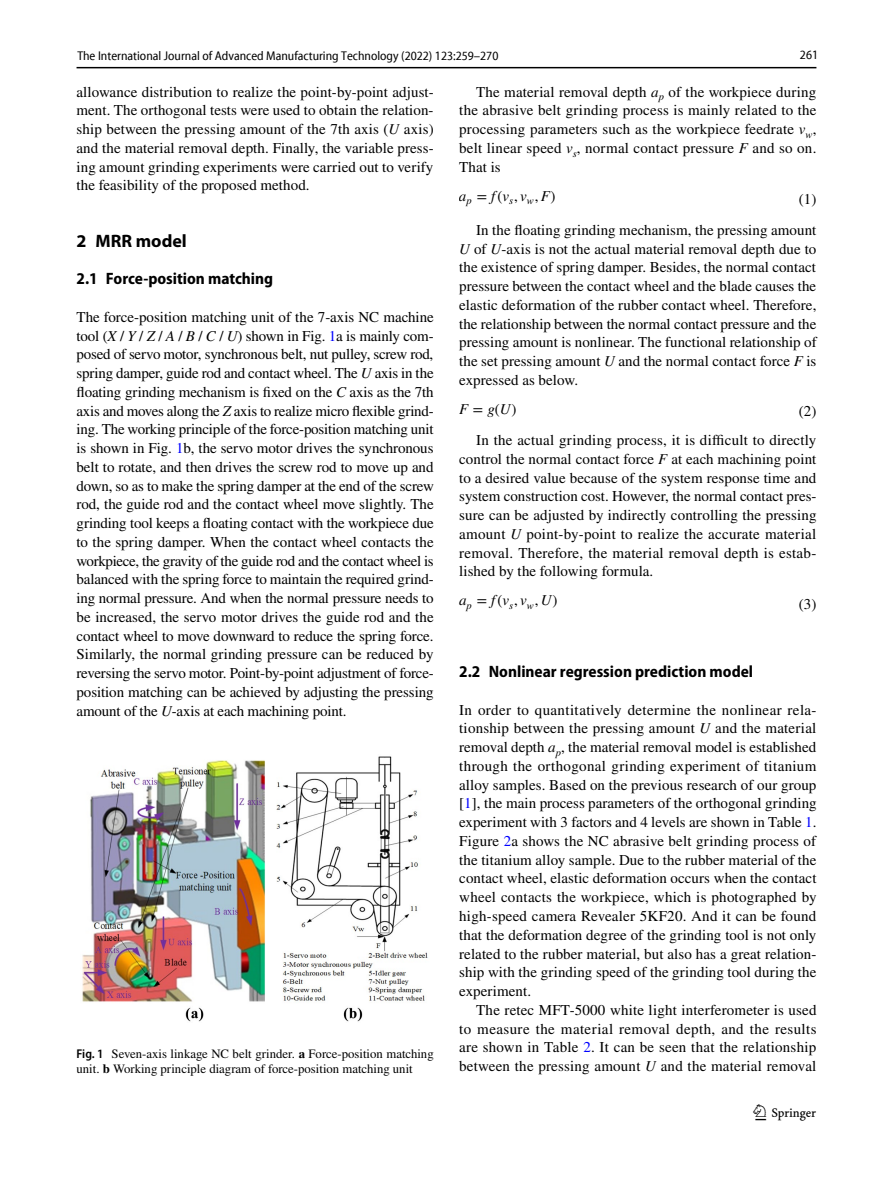
<style>
.page{position:relative;width:893px;height:1187px;background:#fff}
.page>*{position:absolute;margin:0;border:0;box-sizing:border-box;transform-origin:0 0}
.t1{font:22.5px "Springnew Regular 3";color:#000}
.t2{font:700 18px "Myriad Pro";color:#000}
.t3{font:700 semi-condensed 16.5px "Myriad Pro";color:#000}
.t4{font:15px/18.8px "STIX";letter-spacing:.005em;color:#000;text-align:justify}
.t5{font:15px "STIX General Italic 2";color:#000}
.t6{font:italic 15px "STIX General";color:#000}
.t7{font:15px "STIX General Italic 3";color:#000}
.t8{font:12.75px/15px "STIX";color:#000}
.t9{font:semi-condensed 12.75px "Myriad Pro Unic";color:#000}
.s1{font-style:italic}
.s2{color:#00f}
.s3{font-family:"Myriad Pro";font-weight:600;font-stretch:semi-condensed}
.s4{font-weight:700}
.s5{font-family:"STIX Math Regular 2"}
.s6{font-family:"STIX General Regular 2"}
.s7{font-family:"STIX Math Regular 3"}
.s8{font-family:"STIX Math";font-style:normal}
.s9{font-style:normal}
</style>
<div class="page">
<hr style="left:77px;top:67px;width:739px;height:1px;background:#000">
<img style="left:82px;top:756px;width:346px;height:266px">
<p class="t9" style="left:77px;top:51px;width:423px">The International Journal of Advanced Manufacturing Technology (2022) 123:259–270</p>
<p class="t9" style="left:800px;top:50px;width:20px">261</p>
<p class="t4" style="left:77px;top:83px;width:359px">allowance distribution to realize the point-by-point adjust&shy;ment. The orthogonal tests were used to obtain the relation&shy;ship between the pressing amount of the 7th axis (<span class="s1">U</span> axis) and the material removal depth. Finally, the variable press&shy;ing amount grinding experiments were carried out to verify the feasibility of the proposed method.</p>
<p class="t2" style="left:77px;top:229px;width:112px">2 MRR model</p>
<p class="t3" style="left:77px;top:269px;width:198px">2.1 Force‑position matching</p>
<p class="t4" style="left:77px;top:308px;width:359px">The force-position matching unit of the 7-axis NC machine tool (<span class="s1">X</span> / <span class="s1">Y</span> / <span class="s1">Z</span> / <span class="s1">A</span> / <span class="s1">B</span> / <span class="s1">C</span> / <span class="s1">U</span>) shown in Fig. <span class="s2">1</span>a is mainly com&shy;posed of servo motor, synchronous belt, nut pulley, screw rod, spring damper, guide rod and contact wheel. The <span class="s1">U</span> axis in the floating grinding mechanism is fixed on the <span class="s1">C</span> axis as the 7th axis and moves along the <span class="s1">Z</span> axis to realize micro flexible grind&shy;ing. The working principle of the force-position matching unit is shown in Fig. <span class="s2">1</span>b, the servo motor drives the synchronous belt to rotate, and then drives the screw rod to move up and down, so as to make the spring damper at the end of the screw rod, the guide rod and the contact wheel move slightly. The grinding tool keeps a floating contact with the workpiece due to the spring damper. When the contact wheel contacts the workpiece, the gravity of the guide rod and the contact wheel is balanced with the spring force to maintain the required grind&shy;ing normal pressure. And when the normal pressure needs to be increased, the servo motor drives the guide rod and the contact wheel to move downward to reduce the spring force.<br>Similarly, the normal grinding pressure can be reduced by reversing the servo motor. Point-by-point adjustment of force&shy;position matching can be achieved by adjusting the pressing amount of the <span class="s1">U</span>-axis at each machining point.</p>
<p class="t8" style="left:77px;top:1046px;width:359px"><span class="s3">Fig. 1</span> Seven-axis linkage NC belt grinder. <span class="s4">a</span> Force-position matching unit. <span class="s4">b</span> Working principle diagram of force-position matching unit</p>
<p class="t4" style="left:459px;top:83px;width:359px;text-indent:17px">The material removal depth <span class="s1">a</span><sub>p</sub> of the workpiece during the abrasive belt grinding process is mainly related to the processing parameters such as the workpiece feedrate <span class="s1">v</span><sub>w</sub>, belt linear speed <span class="s1">v</span><sub>s</sub>, normal contact pressure <span class="s1">F</span> and so on.<br>That is</p>
<p class="t5" style="left:459px;top:190px;width:98px">a<sub>p</sub> <span class="s5">=</span> f<span class="s5">(</span>v<sub>s</sub><span class="s6">,</span>v<sub>w</sub><span class="s6">,</span>F<span class="s5">)</span></p>
<p class="t4" style="left:799px;top:191px;width:19px">(1)</p>
<p class="t4" style="left:459px;top:221px;width:359px;text-indent:17px">In the floating grinding mechanism, the pressing amount <span class="s1">U</span> of <span class="s1">U</span>-axis is not the actual material removal depth due to the existence of spring damper. Besides, the normal contact pressure between the contact wheel and the blade causes the elastic deformation of the rubber contact wheel. Therefore, the relationship between the normal contact pressure and the pressing amount is nonlinear. The functional relationship of the set pressing amount <span class="s1">U</span> and the normal contact force <span class="s1">F</span> is expressed as below.</p>
<p class="t7" style="left:459px;top:403px;width:59px">F <span class="s7">=</span> g<span class="s7">(</span>U<span class="s7">)</span></p>
<p class="t4" style="left:799px;top:402px;width:19px">(2)</p>
<p class="t4" style="left:459px;top:431px;width:359px;text-indent:17px">In the actual grinding process, it is difficult to directly control the normal contact force <span class="s1">F</span> at each machining point to a desired value because of the system response time and system construction cost. However, the normal contact pres&shy;sure can be adjusted by indirectly controlling the pressing amount <span class="s1">U</span> point-by-point to realize the accurate material removal. Therefore, the material removal depth is estab&shy;lished by the following formula.</p>
<p class="t6" style="left:459px;top:595px;width:100px">a<sub>p</sub> <span class="s8">=</span> f<span class="s8">(</span>v<sub>s</sub><span class="s9">,</span>v<sub>w</sub><span class="s9">,</span>U<span class="s8">)</span></p>
<p class="t4" style="left:799px;top:595px;width:19px">(3)</p>
<p class="t3" style="left:459px;top:662px;width:295px">2.2 Nonlinear regression prediction model</p>
<p class="t4" style="left:459px;top:701px;width:359px">In order to quantitatively determine the nonlinear rela&shy;tionship between the pressing amount <span class="s1">U</span> and the material removal depth <span class="s1">a</span><sub>p</sub>, the material removal model is established through the orthogonal grinding experiment of titanium alloy samples. Based on the previous research of our group [<span class="s2">1</span>], the main process parameters of the orthogonal grinding experiment with 3 factors and 4 levels are shown in Table <span class="s2">1</span>.<br>Figure <span class="s2">2</span>a shows the NC abrasive belt grinding process of the titanium alloy sample. Due to the rubber material of the contact wheel, elastic deformation occurs when the contact wheel contacts the workpiece, which is photographed by high-speed camera Revealer 5KF20. And it can be found that the deformation degree of the grinding tool is not only related to the rubber material, but also has a great relation&shy;ship with the grinding speed of the grinding tool during the experiment.</p>
<p class="t4" style="left:459px;top:1001px;width:359px;text-indent:17px">The retec MFT-5000 white light interferometer is used to measure the material removal depth, and the results are shown in Table <span class="s2">2</span>. It can be seen that the relationship between the pressing amount <span class="s1">U</span> and the material removal</p>
<h1 class="t1" style="left:755px;top:1104px;width:62px">1 3</h1>
</div>
